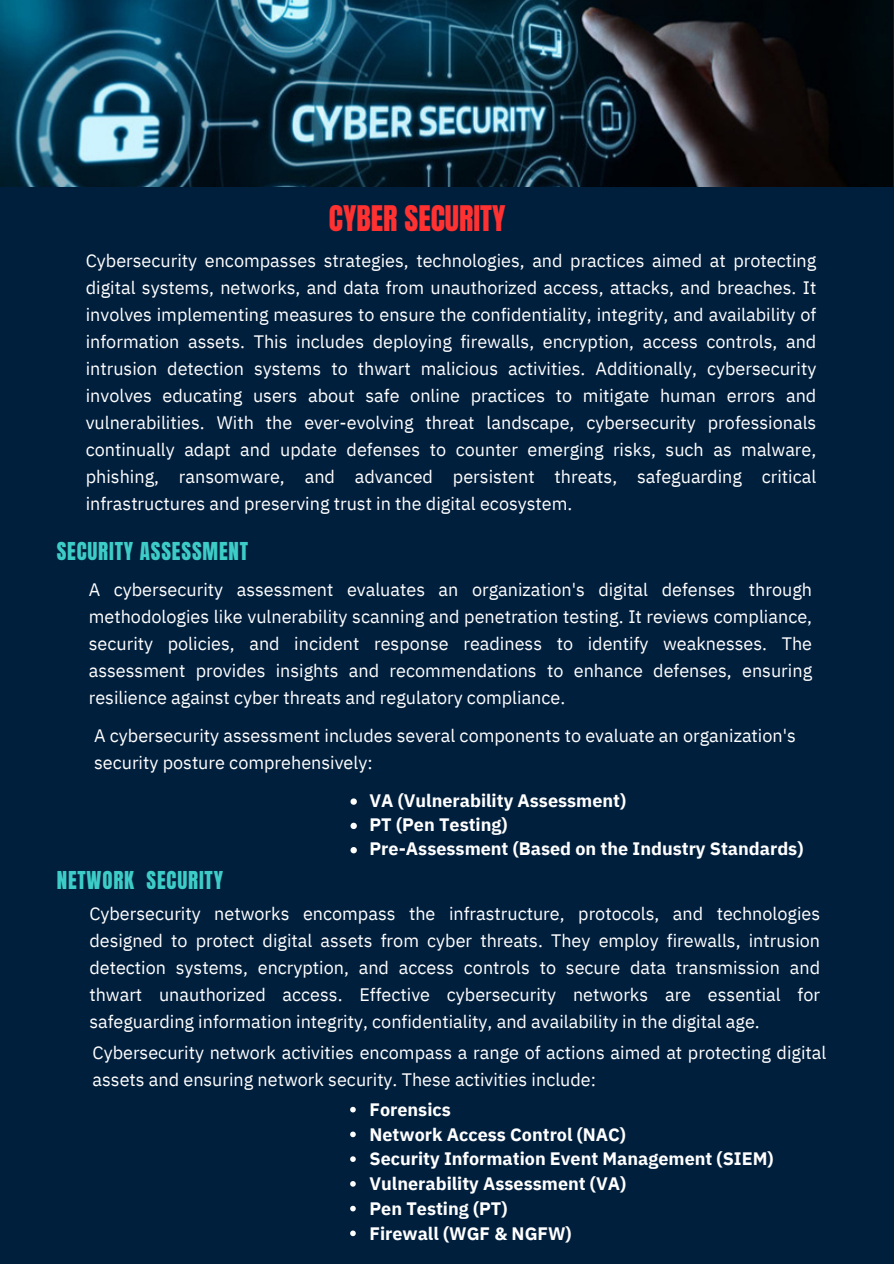
<style>
.page{position:relative;width:894px;height:1264px;background:#fff}
.page>*{position:absolute;margin:0;border:0;box-sizing:border-box;transform-origin:0 0}
.t1{font:30px "Anton";color:#ff3131}
.t2{font:21px "Anton";letter-spacing:.04em;color:#3dccc7}
.t3{font:18px/27px "IBM Plex Sans";color:#fff;text-align:justify}
.t4{font:700 18px "IBM Plex Sans";color:#fff}
</style>
<div class="page">
<div style="left:0;top:0;width:893px;height:1263px;background:#001f3d"></div>
<img style="left:0;top:0;width:892px;height:187px">
<svg style="left:350px;top:798px;width:7px;height:6px"></svg>
<svg style="left:350px;top:822px;width:7px;height:7px"></svg>
<svg style="left:350px;top:847px;width:7px;height:6px"></svg>
<svg style="left:350px;top:1106px;width:5px;height:6px"></svg>
<svg style="left:350px;top:1131px;width:5px;height:6px"></svg>
<svg style="left:350px;top:1156px;width:5px;height:5px"></svg>
<svg style="left:350px;top:1181px;width:5px;height:5px"></svg>
<svg style="left:350px;top:1205px;width:5px;height:6px"></svg>
<svg style="left:350px;top:1230px;width:5px;height:6px"></svg>
<p class="t1" style="left:329px;top:197px;width:178px">CYBER SECURITY</p>
<h2 class="t3" style="left:86px;top:247px;width:732px">Cybersecurity encompasses strategies, technologies, and practices aimed at protecting digital systems, networks, and data from unauthorized access, attacks, and breaches. It involves implementing measures to ensure the confidentiality, integrity, and availability of information assets. This includes deploying firewalls, encryption, access controls, and intrusion detection systems to thwart malicious activities. Additionally, cybersecurity involves educating users about safe online practices to mitigate human errors and vulnerabilities. With the ever-evolving threat landscape, cybersecurity professionals continually adapt and update defenses to counter emerging risks, such as malware, phishing, ransomware, and advanced persistent threats, safeguarding critical infrastructures and preserving trust in the digital ecosystem.</h2>
<p class="t2" style="left:57px;top:536px;width:193px">SECURITY ASSESSMENT</p>
<h1 class="t3" style="left:89px;top:575px;width:724px">A cybersecurity assessment evaluates an organization's digital defenses through methodologies like vulnerability scanning and penetration testing. It reviews compliance, security policies, and incident response readiness to identify weaknesses. The assessment provides insights and recommendations to enhance defenses, ensuring resilience against cyber threats and regulatory compliance.</h1>
<p class="t3" style="left:94px;top:721px;width:703px">A cybersecurity assessment includes several components to evaluate an organization's security posture comprehensively:</p>
<h2 class="t4" style="left:369px;top:788px;width:258px">VA (Vulnerability Assessment)</h2>
<p class="t4" style="left:369px;top:812px;width:139px">PT (Pen Testing)</p>
<p class="t4" style="left:369px;top:837px;width:435px">Pre-Assessment (Based on the Industry Standards)</p>
<p class="t2" style="left:57px;top:865px;width:168px">NETWORK SECURITY</p>
<p class="t3" style="left:89px;top:899px;width:732px">Cybersecurity networks encompass the infrastructure, protocols, and technologies designed to protect digital assets from cyber threats. They employ firewalls, intrusion detection systems, encryption, and access controls to secure data transmission and thwart unauthorized access. Effective cybersecurity networks are essential for safeguarding information integrity, confidentiality, and availability in the digital age.</p>
<p class="t3" style="left:92px;top:1038px;width:735px">Cybersecurity network activities encompass a range of actions aimed at protecting digital assets and ensuring network security. These activities include:</p>
<p class="t4" style="left:369px;top:1097px;width:83px">Forensics</p>
<p class="t4" style="left:369px;top:1122px;width:258px">Network Access Control (NAC)</p>
<p class="t4" style="left:369px;top:1146px;width:405px">Security Information Event Management (SIEM)</p>
<p class="t4" style="left:369px;top:1171px;width:258px">Vulnerability Assessment (VA)</p>
<p class="t4" style="left:369px;top:1196px;width:139px">Pen Testing (PT)</p>
<p class="t4" style="left:369px;top:1220px;width:204px">Firewall (WGF &amp; NGFW)</p>
</div>
